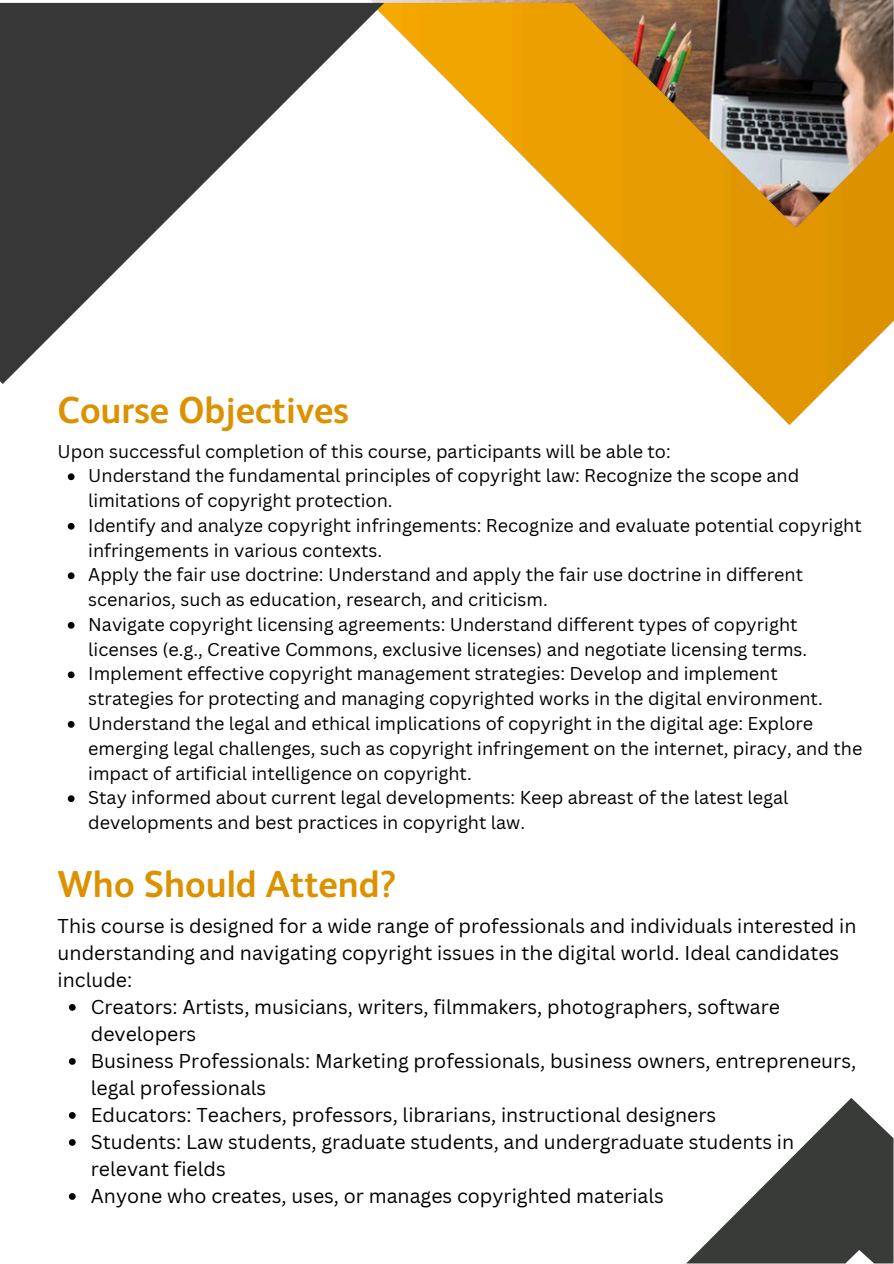
<style>
.page{position:relative;width:894px;height:1264px;background:#fff}
.page>*{position:absolute;margin:0;border:0;box-sizing:border-box;transform-origin:0 0}
.t1{font:700 37.5px "FS Albert Arabic";color:#dc9200}
.t2{font:19.5px/27px "Canva Sans";color:#000}
.t3{font:18px/24.8px "Canva Sans";color:#000}
</style>
<div class="page">
<img style="left:0;top:0;width:893px;height:425px">
<svg style="left:686px;top:1098px;width:207px;height:165px"></svg>
<svg style="left:68px;top:473px;width:6px;height:7px"></svg>
<svg style="left:68px;top:523px;width:6px;height:6px"></svg>
<svg style="left:68px;top:572px;width:6px;height:7px"></svg>
<svg style="left:68px;top:622px;width:6px;height:6px"></svg>
<svg style="left:68px;top:671px;width:6px;height:7px"></svg>
<svg style="left:68px;top:721px;width:6px;height:6px"></svg>
<svg style="left:68px;top:795px;width:6px;height:7px"></svg>
<svg style="left:69px;top:1004px;width:7px;height:6px"></svg>
<svg style="left:69px;top:1058px;width:7px;height:6px"></svg>
<svg style="left:69px;top:1112px;width:7px;height:6px"></svg>
<svg style="left:69px;top:1139px;width:7px;height:6px"></svg>
<svg style="left:69px;top:1193px;width:7px;height:6px"></svg>
<p class="t1" style="left:58px;top:388px;width:293px">Course Objectives</p>
<p class="t3" style="left:58px;top:438px;width:614px">Upon successful completion of this course, participants will be able to:</p>
<h1 class="t3" style="left:88px;top:463px;width:712px">Understand the fundamental principles of copyright law: Recognize the scope and limitations of copyright protection.</h1>
<p class="t3" style="left:88px;top:512px;width:774px">Identify and analyze copyright infringements: Recognize and evaluate potential copyright infringements in various contexts.</p>
<p class="t3" style="left:88px;top:562px;width:716px">Apply the fair use doctrine: Understand and apply the fair use doctrine in different scenarios, such as education, research, and criticism.</p>
<p class="t3" style="left:88px;top:611px;width:720px">Navigate copyright licensing agreements: Understand different types of copyright licenses (e.g., Creative Commons, exclusive licenses) and negotiate licensing terms.</p>
<p class="t3" style="left:88px;top:661px;width:735px">Implement effective copyright management strategies: Develop and implement strategies for protecting and managing copyrighted works in the digital environment.</p>
<p class="t3" style="left:88px;top:710px;width:775px">Understand the legal and ethical implications of copyright in the digital age: Explore emerging legal challenges, such as copyright infringement on the internet, piracy, and the impact of artificial intelligence on copyright.</p>
<p class="t3" style="left:88px;top:785px;width:701px">Stay informed about current legal developments: Keep abreast of the latest legal developments and best practices in copyright law.</p>
<p class="t1" style="left:58px;top:862px;width:340px">Who Should Attend?</p>
<h1 class="t2" style="left:58px;top:912px;width:800px">This course is designed for a wide range of professionals and individuals interested in understanding and navigating copyright issues in the digital world. Ideal candidates include:</h1>
<p class="t2" style="left:91px;top:993px;width:690px">Creators: Artists, musicians, writers, filmmakers, photographers, software developers</p>
<p class="t2" style="left:91px;top:1047px;width:766px">Business Professionals: Marketing professionals, business owners, entrepreneurs, legal professionals</p>
<p class="t2" style="left:91px;top:1101px;width:626px">Educators: Teachers, professors, librarians, instructional designers</p>
<p class="t2" style="left:91px;top:1128px;width:704px">Students: Law students, graduate students, and undergraduate students in relevant fields</p>
<p class="t2" style="left:91px;top:1182px;width:574px">Anyone who creates, uses, or manages copyrighted materials</p>
</div>
